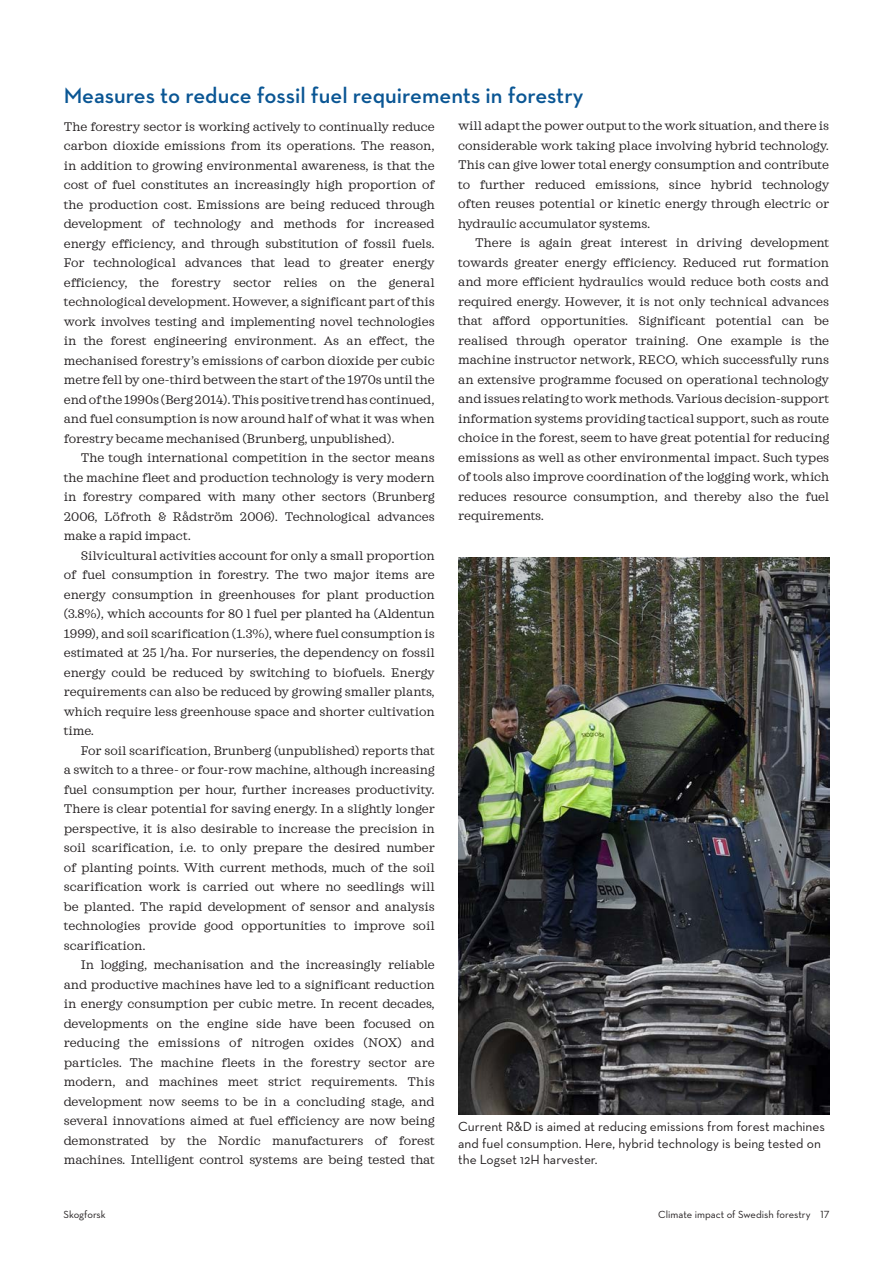
<style>
.page{position:relative;width:893px;height:1263px;background:#fff}
.page>*{position:absolute;margin:0;border:0;box-sizing:border-box;transform-origin:0 0}
.Rubrik_1{font:600 22.5px "Neutraface Text";color:#0a5694}
.bildtext{font:13.5px/16.2px "Neutraface Text";color:#231f20}
.Brötext_indrag-sagon{font:12.75px/19.5px "Sagona";color:#231f20;text-align:justify}
.Brötext_8_5-sagona{font:12.75px/19.5px "Sagona";color:#231f20;text-align:justify}
.t1{font:10.5px "Neutraface Text";color:#231f20}
</style>
<div class="page">
<img style="left:458px;top:557px;width:371px;height:557px">
<p class="Rubrik_1" style="left:64px;top:81px;width:521px">Measures to reduce fossil fuel requirements in forestry</p>
<p class="Brötext_8_5-sagona" style="left:64px;top:117px;width:373px">The forestry sector is working actively to continually reduce carbon dioxide emissions from its operations. The reason, in addition to growing environmental awareness, is that the cost of fuel constitutes an increasingly high proportion of the production cost. Emissions are being reduced through development of technology and methods for increased energy efficiency, and through substitution of fossil fuels.<br>For technological advances that lead to greater energy efficiency, the forestry sector relies on the general technological development. However, a significant part of this work involves testing and implementing novel technologies in the forest engineering environment. As an effect, the mechanised forestry’s emissions of carbon dioxide per cubic metre fell by one-third between the start of the 1970s until the end of the 1990s (Berg 2014). This positive trend has continued, and fuel consumption is now around half of what it was when forestry became mechanised (Brunberg, unpublished).</p>
<p class="Brötext_indrag-sagon" style="left:64px;top:448px;width:373px;text-indent:17px">The tough international competition in the sector means the machine fleet and production technology is very modern in forestry compared with many other sectors (Brunberg 2006, Löfroth &amp; Rådström 2006). Technological advances make a rapid impact.</p>
<p class="Brötext_indrag-sagon" style="left:64px;top:546px;width:373px;text-indent:17px">Silvicultural activities account for only a small proportion of fuel consumption in forestry. The two major items are energy consumption in greenhouses for plant production (3.8%), which accounts for 80 l fuel per planted ha (Aldentun 1999), and soil scarification (1.3%), where fuel consumption is estimated at 25 l/ha. For nurseries, the dependency on fossil energy could be reduced by switching to biofuels. Energy requirements can also be reduced by growing smaller plants, which require less greenhouse space and shorter cultivation time.</p>
<p class="Brötext_indrag-sagon" style="left:64px;top:741px;width:373px;text-indent:17px">For soil scarification, Brunberg (unpublished) reports that a switch to a three- or four-row machine, although increasing fuel consumption per hour, further increases productivity.<br>There is clear potential for saving energy. In a slightly longer perspective, it is also desirable to increase the precision in soil scarification, i.e. to only prepare the desired number of planting points. With current methods, much of the soil scarification work is carried out where no seedlings will be planted. The rapid development of sensor and analysis technologies provide good opportunities to improve soil scarification.</p>
<p class="Brötext_indrag-sagon" style="left:64px;top:955px;width:373px;text-indent:17px">In logging, mechanisation and the increasingly reliable and productive machines have led to a significant reduction in energy consumption per cubic metre. In recent decades, developments on the engine side have been focused on reducing the emissions of nitrogen oxides (NOX) and particles. The machine fleets in the forestry sector are modern, and machines meet strict requirements. This development now seems to be in a concluding stage, and several innovations aimed at fuel efficiency are now being demonstrated by the Nordic manufacturers of forest machines. Intelligent control systems are being tested that</p>
<p class="Brötext_indrag-sagon" style="left:458px;top:116px;width:373px">will adapt the power output to the work situation, and there is considerable work taking place involving hybrid technology.<br>This can give lower total energy consumption and contribute to further reduced emissions, since hybrid technology often reuses potential or kinetic energy through electric or hydraulic accumulator systems.</p>
<p class="Brötext_indrag-sagon" style="left:458px;top:233px;width:373px;text-indent:17px">There is again great interest in driving development towards greater energy efficiency. Reduced rut formation and more efficient hydraulics would reduce both costs and required energy. However, it is not only technical advances that afford opportunities. Significant potential can be realised through operator training. One example is the machine instructor network, RECO, which successfully runs an extensive programme focused on operational technology and issues relating to work methods. Various decision-support information systems providing tactical support, such as route choice in the forest, seem to have great potential for reducing emissions as well as other environmental impact. Such types of tools also improve coordination of the logging work, which reduces resource consumption, and thereby also the fuel requirements.</p>
<p class="bildtext" style="left:458px;top:1118px;width:368px">Current R&amp;D is aimed at reducing emissions from forest machines and fuel consumption. Here, hybrid technology is being tested on the Logset 12H harvester.</p>
<p class="t1" style="left:63px;top:1208px;width:44px">Skogforsk</p>
<p class="t1" style="left:658px;top:1208px;width:173px">Climate impact of Swedish forestry 17</p>
</div>
